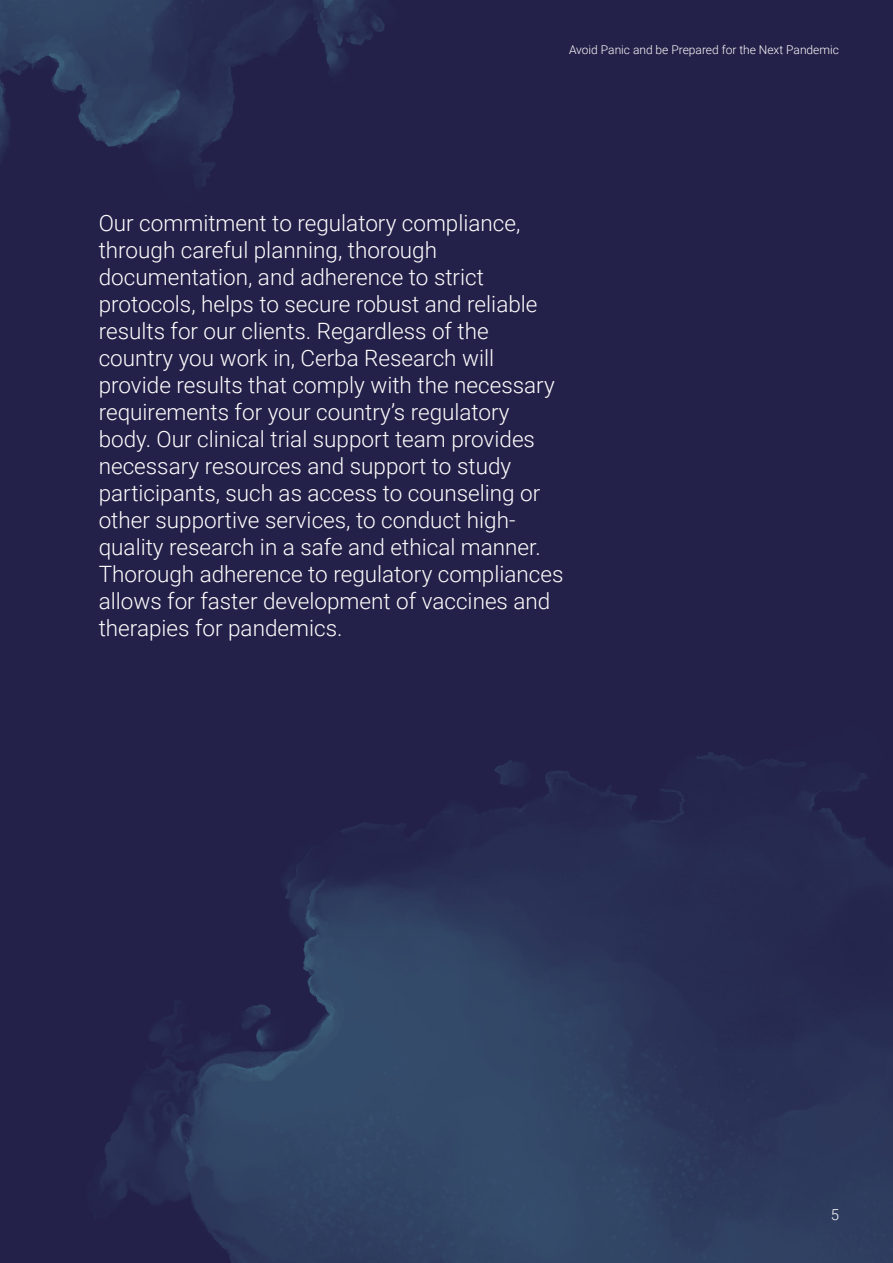
<style>
.page{position:relative;width:893px;height:1263px;background:#232149}
.page>*{position:absolute;margin:0;border:0;box-sizing:border-box;transform-origin:0 0}
.t1{font:300 22.5px/27px "Roboto";color:#fffcfd}
.t2{font:300 15px "Roboto";color:#fffcfd}
.t3{font:300 12px "Roboto";color:#fffcfd}
</style>
<div class="page">
<img style="left:0;top:0;width:385px;height:186px">
<img style="left:100px;top:752px;width:793px;height:511px">
<p class="t3" style="left:569px;top:45px;width:271px">Avoid Panic and be Prepared for the Next Pandemic</p>
<p class="t1" style="left:99px;top:211px;width:466px">Our commitment to regulatory compliance, through careful planning, thorough documentation, and adherence to strict protocols, helps to secure robust and reliable results for our clients. Regardless of the country you work in, Cerba Research will provide results that comply with the necessary requirements for your country’s regulatory body. Our clinical trial support team provides necessary resources and support to study participants, such as access to counseling or other supportive services, to conduct high&shy;quality research in a safe and ethical manner.<br>Thorough adherence to regulatory compliances allows for faster development of vaccines and therapies for pandemics.</p>
<p class="t2" style="left:831px;top:1204px;width:10px">5</p>
</div>
